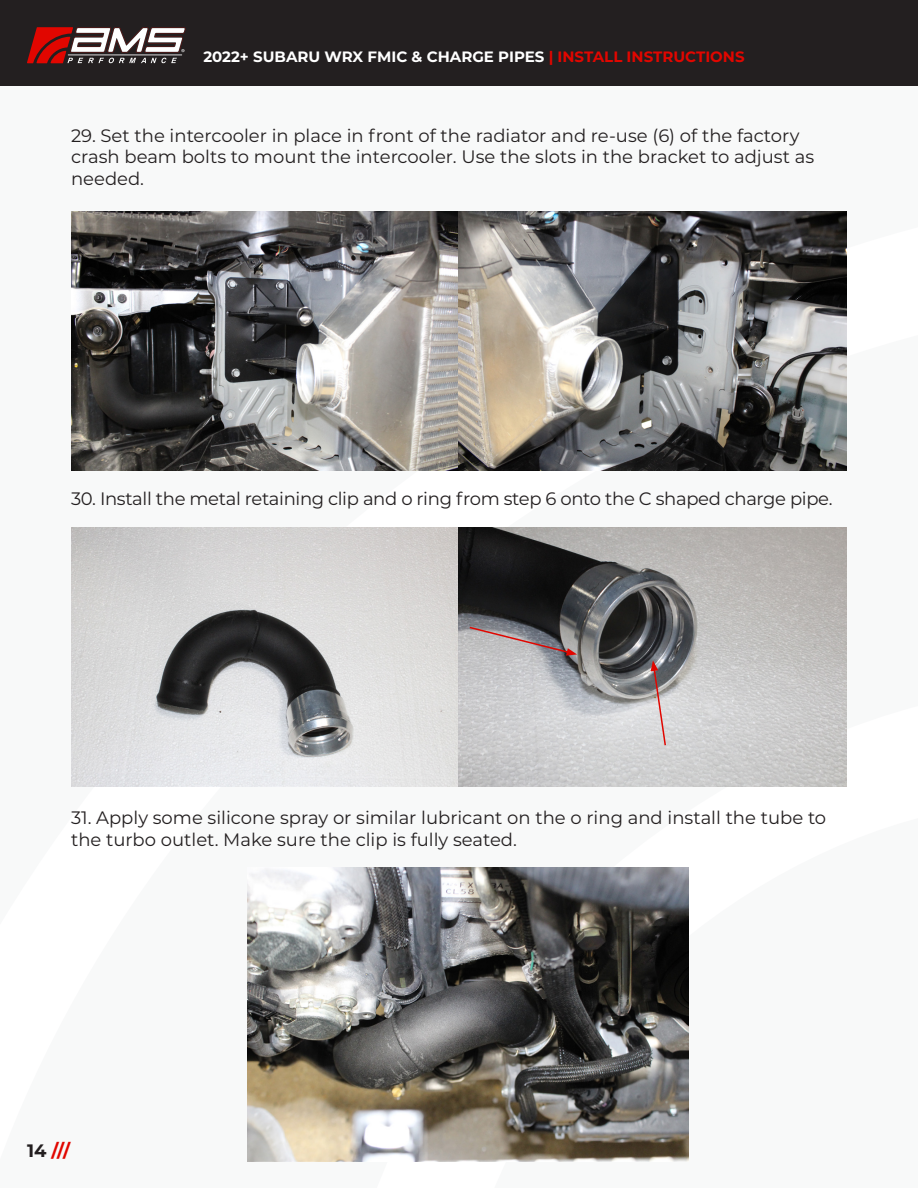
<style>
.page{position:relative;width:918px;height:1188px;background:#fff}
.page>*{position:absolute;margin:0;border:0;box-sizing:border-box;transform-origin:0 0}
.t1{font:18px/21.6px "Montserrat";color:#231f20}
.t2{font:18px "Montserrat";letter-spacing:-.02em;color:#231f20}
.t3{font:700 18px "Montserrat";color:#e10600}
.t4{font:700 15px "Montserrat";color:#fff}
.s1{color:#e10600}
.s2{color:#231f20}
</style>
<div class="page">
<div style="left:0;top:0;width:918px;height:85px;background:#231f20"></div>
<svg style="left:27px;top:27px;width:159px;height:36px"></svg>
<img style="left:71px;top:212px;width:776px;height:258px">
<img style="left:71px;top:527px;width:776px;height:259px">
<img style="left:247px;top:867px;width:441px;height:295px">
<svg style="left:468px;top:626px;width:109px;height:30px;background:#9c9194"></svg>
<svg style="left:651px;top:660px;width:16px;height:87px"></svg>
<p class="t4" style="left:203px;top:46px;width:543px">2022+ SUBARU WRX FMIC &amp; CHARGE PIPES <span class="s1">| INSTALL INSTRUCTIONS</span></p>
<p class="t1" style="left:71px;top:124px;width:745px">29. Set the intercooler in place in front of the radiator and re-use (6) of the factory crash beam bolts to mount the intercooler. Use the slots in the bracket to adjust as needed.</p>
<p class="t2" style="left:71px;top:486px;width:763px">30. Install the metal retaining clip and o ring from step 6 onto the C shaped charge pipe.</p>
<p class="t1" style="left:71px;top:807px;width:757px">31. Apply some silicone spray or similar lubricant on the o ring and install the tube to the turbo outlet. Make sure the clip is fully seated.</p>
<p class="t3" style="left:27px;top:1137px;width:45px"><span class="s2">14</span> ///</p>
</div>
